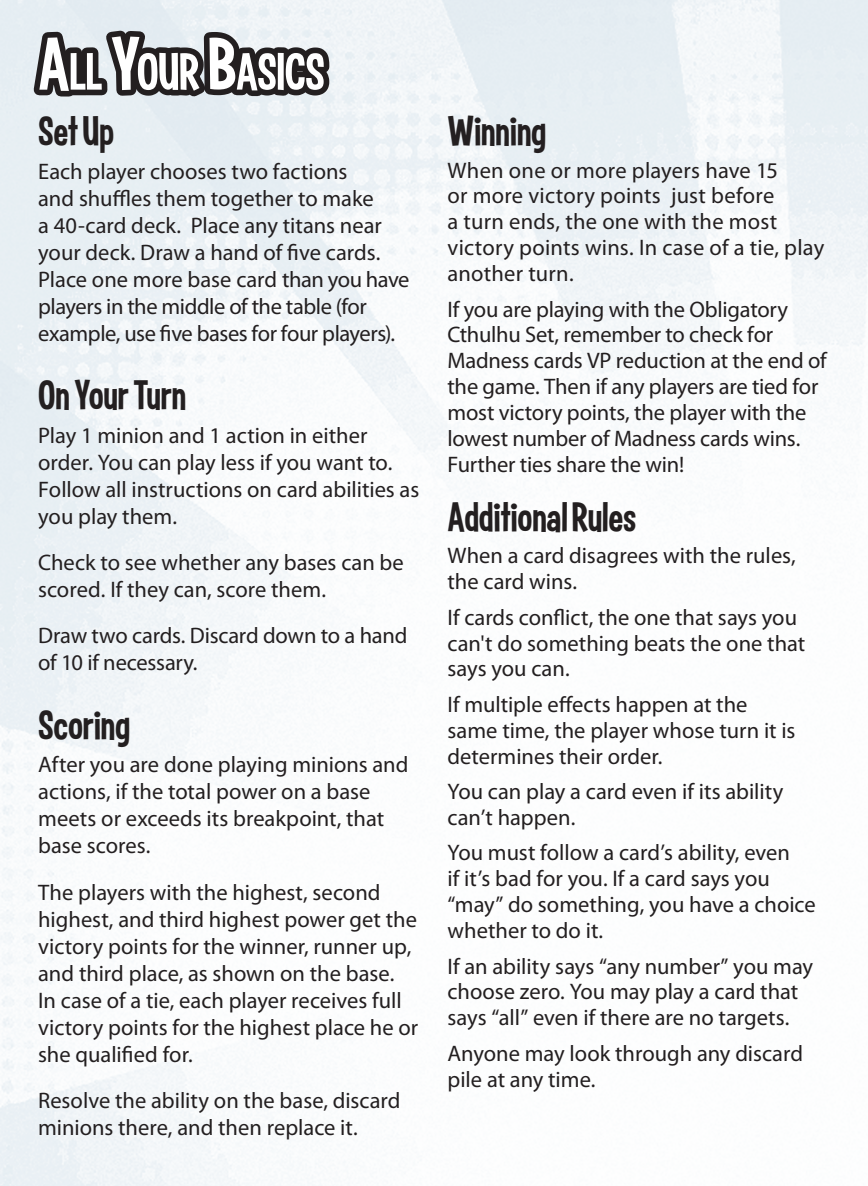
<style>
.page{position:relative;width:868px;height:1186px;background:#fff}
.page>*{position:absolute;margin:0;border:0;box-sizing:border-box;transform-origin:0 0}
.t1{font:56.7px "Curse Casual JVE";letter-spacing:-.005em;color:#fff}
.t2{font:45px "Curse Casual JVE";color:#231f20}
.t3{font:22.5px/25.9px "Myriad Pro";color:#231f20}
.s1{font-size:81px}
</style>
<div class="page">
<svg style="left:26px;top:0;width:310px;height:114px;background:#989a9e"></svg>
<h1 class="t1" style="left:38px;top:42px;width:285px"><span class="s1">A</span>LL <span class="s1">Y</span>OUR<span class="s1">B</span>ASICS</h1>
<h2 class="t2" style="left:38px;top:108px;width:77px">Set Up</h2>
<p class="t3" style="left:38px;top:157px;width:372px;line-height:27px">Each player chooses two factions<br>and shuffles them together to make<br>a 40‑card deck. Place any titans near your deck. Draw a hand of five cards.<br>Place one more base card than you have players in the middle of the table (for example, use five bases for four players).</p>
<h2 class="t2" style="left:38px;top:372px;width:149px">On Your Turn</h2>
<p class="t3" style="left:38px;top:421px;width:382px;line-height:27px">Play 1 minion and 1 action in either order. You can play less if you want to.<br>Follow all instructions on card abilities as you play them.</p>
<p class="t3" style="left:38px;top:548px;width:367px;line-height:27px">Check to see whether any bases can be scored. If they can, score them.</p>
<p class="t3" style="left:38px;top:621px;width:371px;line-height:27px">Draw two cards. Discard down to a hand of 10 if necessary.</p>
<h2 class="t2" style="left:38px;top:701px;width:94px">Scoring</h2>
<p class="t3" style="left:38px;top:751px;width:371px;line-height:27px">After you are done playing minions and actions, if the total power on a base meets or exceeds its breakpoint, that base scores.</p>
<p class="t3" style="left:38px;top:878px;width:381px;line-height:27px">The players with the highest, second highest, and third highest power get the victory points for the winner, runner up, and third place, as shown on the base.<br>In case of a tie, each player receives full victory points for the highest place he or she qualified for.</p>
<p class="t3" style="left:38px;top:1086px;width:364px;line-height:27px">Resolve the ability on the base, discard minions there, and then replace it.</p>
<h2 class="t2" style="left:447px;top:108px;width:100px">Winning</h2>
<p class="t3" style="left:447px;top:157px;width:378px">When one or more players have 15<br>or more victory points just before<br>a turn ends, the one with the most victory points wins. In case of a tie, play another turn.</p>
<p class="t3" style="left:447px;top:296px;width:380px">If you are playing with the Obligatory Cthulhu Set, remember to check for Madness cards VP reduction at the end of the game. Then if any players are tied for most victory points, the player with the lowest number of Madness cards wins.<br>Further ties share the win!</p>
<h2 class="t2" style="left:447px;top:493px;width:190px">Additional Rules</h2>
<p class="t3" style="left:447px;top:542px;width:350px">When a card disagrees with the rules, the card wins.</p>
<p class="t3" style="left:447px;top:603px;width:359px">If cards conflict, the one that says you can't do something beats the one that says you can.</p>
<p class="t3" style="left:447px;top:691px;width:349px">If multiple effects happen at the same time, the player whose turn it is determines their order.</p>
<p class="t3" style="left:447px;top:778px;width:337px">You can play a card even if its ability can’t happen.</p>
<p class="t3" style="left:447px;top:839px;width:369px">You must follow a card’s ability, even<br>if it’s bad for you. If a card says you “may” do something, you have a choice whether to do it.</p>
<p class="t3" style="left:447px;top:952px;width:367px">If an ability says “any number” you may choose zero. You may play a card that says “all” even if there are no targets.</p>
<p class="t3" style="left:447px;top:1039px;width:357px">Anyone may look through any discard pile at any time.</p>
</div>
